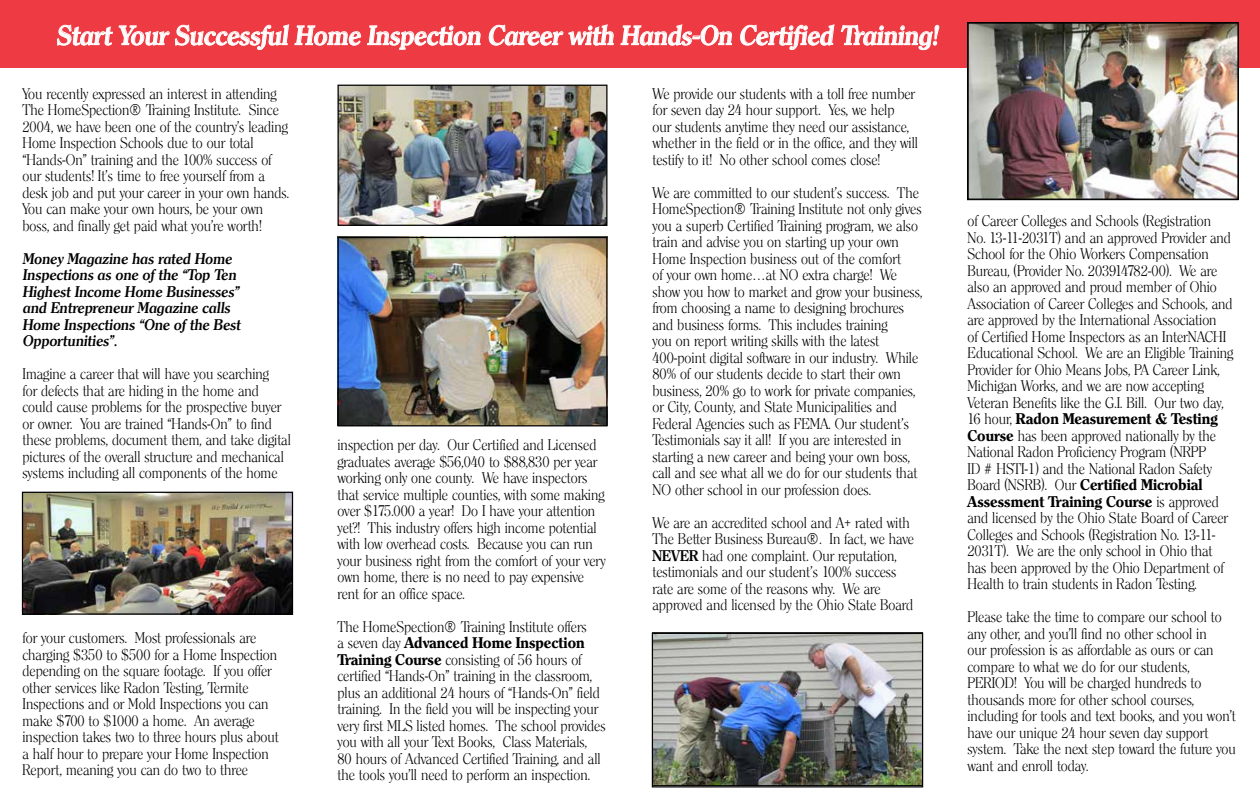
<style>
.page{position:relative;width:1260px;height:810px;background:#fff}
.page>*{position:absolute;margin:0;border:0;box-sizing:border-box;transform-origin:0 0}
.t1{font:italic 600 26.25px "Clerface";color:#fff;scale:.9 1}
.t2{font:300 15px/16.5px "Clerface";color:#000;scale:.9 1}
.t3{font:italic 600 15px/16.5px "Clerface";color:#000;scale:.9 1}
.s1{font-weight:700}
.s2{font-weight:600}
</style>
<div class="page">
<img style="left:340px;top:87px;width:266px;height:137px">
<div style="left:338px;top:85px;width:270px;height:141px;border:1px solid #000"></div>
<img style="left:24px;top:494px;width:267px;height:119px">
<div style="left:22px;top:492px;width:271px;height:123px;border:1px solid #000"></div>
<div style="left:0;top:0;width:1260px;height:68px;background:#ee3a43"></div>
<svg style="left:57px;top:24px;width:304px;height:26px"></svg>
<svg style="left:367px;top:25px;width:114px;height:25px"></svg>
<svg style="left:489px;top:24px;width:125px;height:22px"></svg>
<svg style="left:620px;top:24px;width:112px;height:22px"></svg>
<svg style="left:740px;top:24px;width:95px;height:26px"></svg>
<svg style="left:841px;top:25px;width:98px;height:25px"></svg>
<img style="left:654px;top:635px;width:267px;height:149px">
<img style="left:970px;top:24px;width:266px;height:174px">
<img style="left:340px;top:239px;width:266px;height:185px">
<div style="left:652px;top:633px;width:271px;height:155px;border:1px solid #000"></div>
<div style="left:968px;top:22px;width:271px;height:178px;border:1px solid #000"></div>
<div style="left:338px;top:237px;width:270px;height:189px;border:1px solid #000"></div>
<h1 class="t1" style="left:56px;top:20px;width:980px">Start Your Successful Home Inspection Career with Hands-On Certified Training!</h1>
<p class="t2" style="left:22px;top:85px;width:298px">You recently expressed an interest in attending The HomeSpection® Training Institute. Since 2004, we have been one of the country’s leading Home Inspection Schools due to our total “Hands-On” training and the 100% success of our students! It’s time to free yourself from a desk job and put your career in your own hands.<br>You can make your own hours, be your own boss, and finally get paid what you’re worth!</p>
<p class="t3" style="left:22px;top:250px;width:244px">Money Magazine has rated Home<br>Inspections as one of the “Top Ten<br>Highest Income Home Businesses” and Entrepreneur Magazine calls<br>Home Inspections “One of the Best<br>Opportunities”.</p>
<p class="t2" style="left:22px;top:366px;width:300px">Imagine a career that will have you searching<br>for defects that are hiding in the home and could cause problems for the prospective buyer or owner. You are trained “Hands-On” to find these problems, document them, and take digital pictures of the overall structure and mechanical systems including all components of the home</p>
<p class="t2" style="left:22px;top:630px;width:286px">for your customers. Most professionals are charging $350 to $500 for a Home Inspection depending on the square footage. If you offer other services like Radon Testing, Termite Inspections and or Mold Inspections you can make $700 to $1000 a home. An average inspection takes two to three hours plus about a half hour to prepare your Home Inspection Report, meaning you can do two to three</p>
<p class="t2" style="left:338px;top:437px;width:299px">inspection per day. Our Certified and Licensed graduates average $56,040 to $88,830 per year working only one county. We have inspectors that service multiple counties, with some making over $175.000 a year! Do I have your attention yet?! This industry offers high income potential with low overhead costs. Because you can run your business right from the comfort of your very own home, there is no need to pay expensive rent for an office space.</p>
<p class="t2" style="left:338px;top:618px;width:300px">The HomeSpection® Training Institute offers<br>a seven day <span class="s1">Advanced Home Inspection Training Course</span> consisting of 56 hours of certified “Hands-On” training in the classroom, plus an additional 24 hours of “Hands-On” field training. In the field you will be inspecting your very first MLS listed homes. The school provides you with all your Text Books, Class Materials,<br>80 hours of Advanced Certified Training, and all the tools you’ll need to perform an inspection.</p>
<p class="t2" style="left:652px;top:85px;width:297px">We provide our students with a toll free number for seven day 24 hour support. Yes, we help<br>our students anytime they need our assistance, whether in the field or in the office, and they will testify to it! No other school comes close!</p>
<p class="t2" style="left:652px;top:184px;width:301px">We are committed to our student’s success. The HomeSpection® Training Institute not only gives you a superb Certified Training program, we also train and advise you on starting up your own Home Inspection business out of the comfort<br>of your own home…at NO extra charge! We show you how to market and grow your business, from choosing a name to designing brochures and business forms. This includes training<br>you on report writing skills with the latest 400-point digital software in our industry. While 80% of our students decide to start their own business, 20% go to work for private companies, or City, County, and State Municipalities and Federal Agencies such as FEMA. Our student’s Testimonials say it all! If you are interested in starting a new career and being your own boss, call and see what all we do for our students that NO other school in our profession does.</p>
<p class="t2" style="left:652px;top:514px;width:292px">We are an accredited school and A+ rated with The Better Business Bureau®. In fact, we have <span class="s2">NEVER</span> had one complaint. Our reputation, testimonials and our student’s 100% success rate are some of the reasons why. We are approved and licensed by the Ohio State Board</p>
<p class="t2" style="left:967px;top:213px;width:297px">of Career Colleges and Schools (Registration<br>No. 13-11-2031T) and an approved Provider and School for the Ohio Workers Compensation Bureau, (Provider No. 203914782-00). We are also an approved and proud member of Ohio Association of Career Colleges and Schools, and are approved by the International Association<br>of Certified Home Inspectors as an InterNACHI Educational School. We are an Eligible Training Provider for Ohio Means Jobs, PA Career Link, Michigan Works, and we are now accepting Veteran Benefits like the G.I. Bill. Our two day, 16 hour, <span class="s1">Radon Measurement &amp; Testing Course</span> has been approved nationally by the National Radon Proficiency Program (NRPP<br>ID # HSTI-1) and the National Radon Safety Board (NSRB). Our <span class="s1">Certified Microbial Assessment Training Course</span> is approved and licensed by the Ohio State Board of Career Colleges and Schools (Registration No. 13-11- 2031T). We are the only school in Ohio that has been approved by the Ohio Department of Health to train students in Radon Testing.</p>
<p class="t2" style="left:967px;top:609px;width:300px">Please take the time to compare our school to any other, and you’ll find no other school in<br>our profession is as affordable as ours or can compare to what we do for our students, PERIOD! You will be charged hundreds to thousands more for other school courses, including for tools and text books, and you won’t have our unique 24 hour seven day support system. Take the next step toward the future you want and enroll today.</p>
</div>
